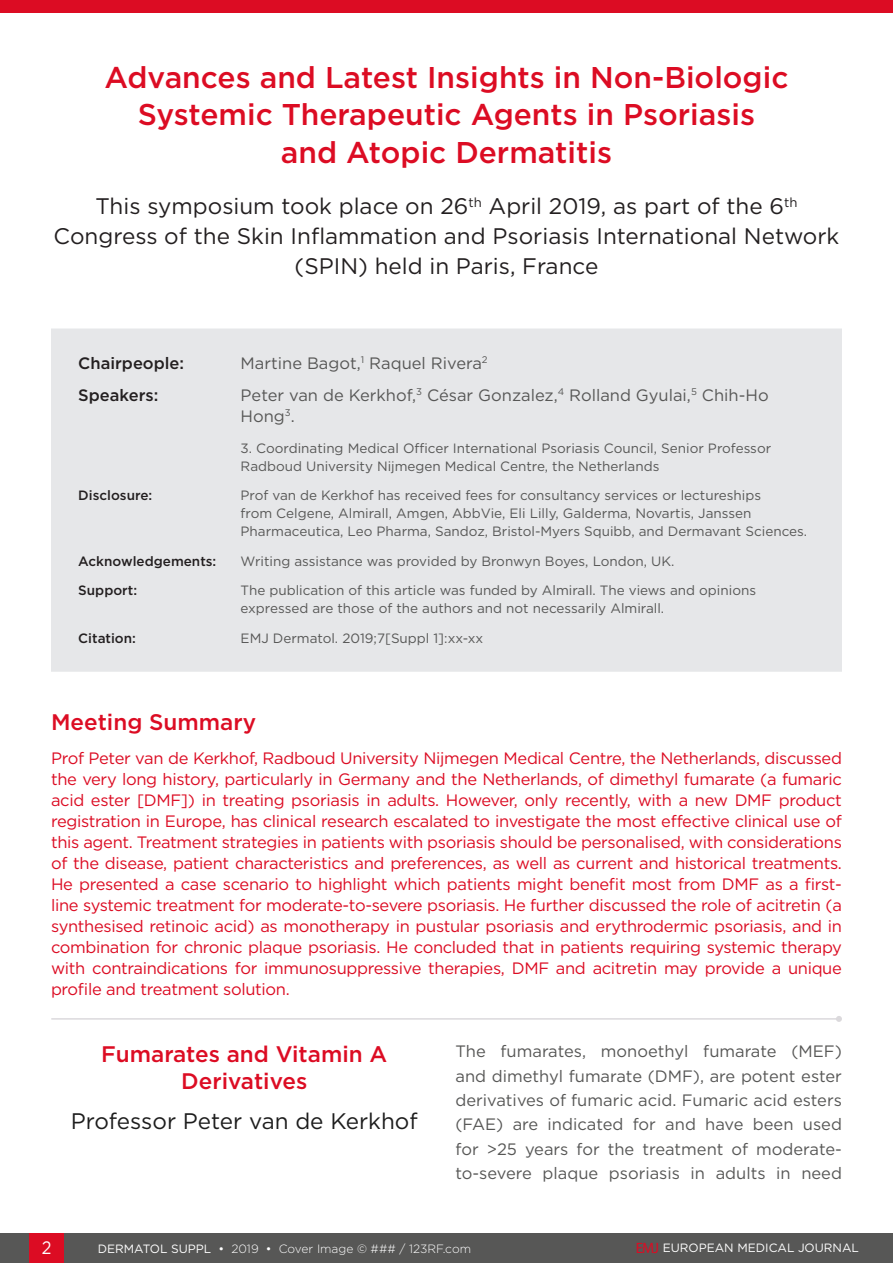
<style>
.page{position:relative;width:893px;height:1263px;background:#fff}
.page>*{position:absolute;margin:0;border:0;box-sizing:border-box;transform-origin:0 0}
.Symposium_Title{font:500 30px/37.5px "Gotham";color:#dc0c23;text-align:center}
.Symposium_Subtitle{font:22.5px/30px "Gotham";color:#231f20;text-align:center}
.Meeting_Summary_Head{font:500 22.5px/27.2px "Gotham";color:#dc0c23;text-align:center}
.t1{font:22.5px "Gotham";color:#1d1d1d}
.t2{font:18px "Gotham";color:#fff;scale:.9 1}
.Meeting_Summary_Body{font:16.5px/21px "Gotham";letter-spacing:-.02em;color:#dc0c23;text-align:justify}
.Normal__Web{font:16.5px/24.3px "Gotham";color:#575756}
.Symposium_Details__C{font:16.5px "Gotham";color:#575756}
.Symposium_Details__C-2{font:500 16.5px "Gotham";color:#231f20}
.Symposium_Details_Bo{font:13.5px/18px "Gotham";color:#575756}
.Symposium_Details_He{font:500 13.5px "Gotham";color:#231f20}
.t3{font:300 12px "Gotham";color:#fff}
.t4{font:12px "Gotham";color:#fff}
.s1{font-weight:400}
.s2{font-family:"Myriad Pro";font-size:15px;color:#dc0c23}
</style>
<div class="page">
<div style="left:0;top:1233px;width:893px;height:30px;background:#575756"></div>
<div style="left:30px;top:1233px;width:34px;height:30px;background:#dc0c23"></div>
<div style="left:51px;top:328px;width:791px;height:344px;background:#e6e7e9"></div>
<hr style="left:52px;top:1018px;width:787px;height:2px;background:#dbd9dc">
<svg style="left:836px;top:1016px;width:6px;height:6px"></svg>
<div style="left:0;top:0;width:893px;height:13px;background:#dc0c23"></div>
<p class="Symposium_Title" style="left:104px;top:58px;width:685px">Advances and Latest Insights in Non-Biologic<br>Systemic Therapeutic Agents in Psoriasis<br>and Atopic Dermatitis</p>
<p class="Symposium_Subtitle" style="left:54px;top:191px;width:787px">This symposium took place on 26<sup>th</sup> April 2019, as part of the 6<sup>th<br></sup>Congress of the Skin Inflammation and Psoriasis International Network (SPIN) held in Paris, France</p>
<p class="Symposium_Details__C-2" style="left:78px;top:352px;width:107px">Chairpeople:</p>
<p class="Symposium_Details__C" style="left:241px;top:353px;width:249px">Martine Bagot,<sup>1</sup> Raquel Rivera<sup>2</sup></p>
<p class="Symposium_Details__C-2" style="left:78px;top:384px;width:82px">Speakers:</p>
<p class="Normal__Web" style="left:241px;top:384px;width:530px;line-height:21px">Peter van de Kerkhof,<sup>3</sup> César Gonzalez,<sup>4</sup> Rolland Gyulai,<sup>5</sup> Chih-Ho<br>Hong<sup>3</sup>.</p>
<p class="Symposium_Details_Bo" style="left:241px;top:439px;width:532px">3. Coordinating Medical Officer International Psoriasis Council, Senior Professor<br>Radboud University Nijmegen Medical Centre, the Netherlands</p>
<p class="Symposium_Details_He" style="left:78px;top:487px;width:76px">Disclosure:</p>
<p class="Symposium_Details_Bo" style="left:241px;top:486px;width:568px">Prof van de Kerkhof has received fees for consultancy services or lectureships<br>from Celgene, Almirall, Amgen, AbbVie, Eli Lilly, Galderma, Novartis, Janssen<br>Pharmaceutica, Leo Pharma, Sandoz, Bristol-Myers Squibb, and Dermavant Sciences.</p>
<p class="Symposium_Details_He" style="left:78px;top:552px;width:140px">Acknowledgements:</p>
<p class="Symposium_Details_Bo" style="left:241px;top:552px;width:435px">Writing assistance was provided by Bronwyn Boyes, London, UK.</p>
<p class="Symposium_Details_He" style="left:78px;top:582px;width:60px">Support:</p>
<p class="Symposium_Details_Bo" style="left:241px;top:581px;width:517px">The publication of this article was funded by Almirall. The views and opinions expressed are those of the authors and not necessarily Almirall.</p>
<p class="Symposium_Details_He" style="left:78px;top:629px;width:59px">Citation:</p>
<p class="Symposium_Details_Bo" style="left:241px;top:629px;width:244px">EMJ Dermatol. 2019;7[Suppl 1]:xx-xx</p>
<p class="Meeting_Summary_Head" style="left:51px;top:708px;width:207px">Meeting Summary</p>
<p class="Meeting_Summary_Body" style="left:51px;top:747px;width:792px">Prof Peter van de Kerkhof, Radboud University Nijmegen Medical Centre, the Netherlands, discussed the very long history, particularly in Germany and the Netherlands, of dimethyl fumarate (a fumaric acid ester [DMF]) in treating psoriasis in adults. However, only recently, with a new DMF product registration in Europe, has clinical research escalated to investigate the most effective clinical use of this agent. Treatment strategies in patients with psoriasis should be personalised, with considerations of the disease, patient characteristics and preferences, as well as current and historical treatments.<br>He presented a case scenario to highlight which patients might benefit most from DMF as a first&shy;line systemic treatment for moderate-to-severe psoriasis. He further discussed the role of acitretin (a synthesised retinoic acid) as monotherapy in pustular psoriasis and erythrodermic psoriasis, and in combination for chronic plaque psoriasis. He concluded that in patients requiring systemic therapy with contraindications for immunosuppressive therapies, DMF and acitretin may provide a unique profile and treatment solution.</p>
<p class="Meeting_Summary_Head" style="left:101px;top:1040px;width:288px">Fumarates and Vitamin A<br>Derivatives</p>
<p class="t1" style="left:71px;top:1107px;width:348px">Professor Peter van de Kerkhof</p>
<p class="Normal__Web" style="left:455px;top:1039px;width:388px;text-align:justify">The fumarates, monoethyl fumarate (MEF) and dimethyl fumarate (DMF), are potent ester derivatives of fumaric acid. Fumaric acid esters (FAE) are indicated for and have been used for &gt;25 years for the treatment of moderate&shy;to-severe plaque psoriasis in adults in need</p>
<p class="t2" style="left:42px;top:1236px;width:12px">2</p>
<p class="t3" style="left:98px;top:1241px;width:375px"><span class="s1">DERMATOL SUPPL •</span> 2019 <span class="s1">•</span> Cover Image © ### / 123RF.com</p>
<p class="t4" style="left:636px;top:1240px;width:225px"><span class="s2">EMJ</span> EUROPEAN MEDICAL JOURNAL</p>
</div>
